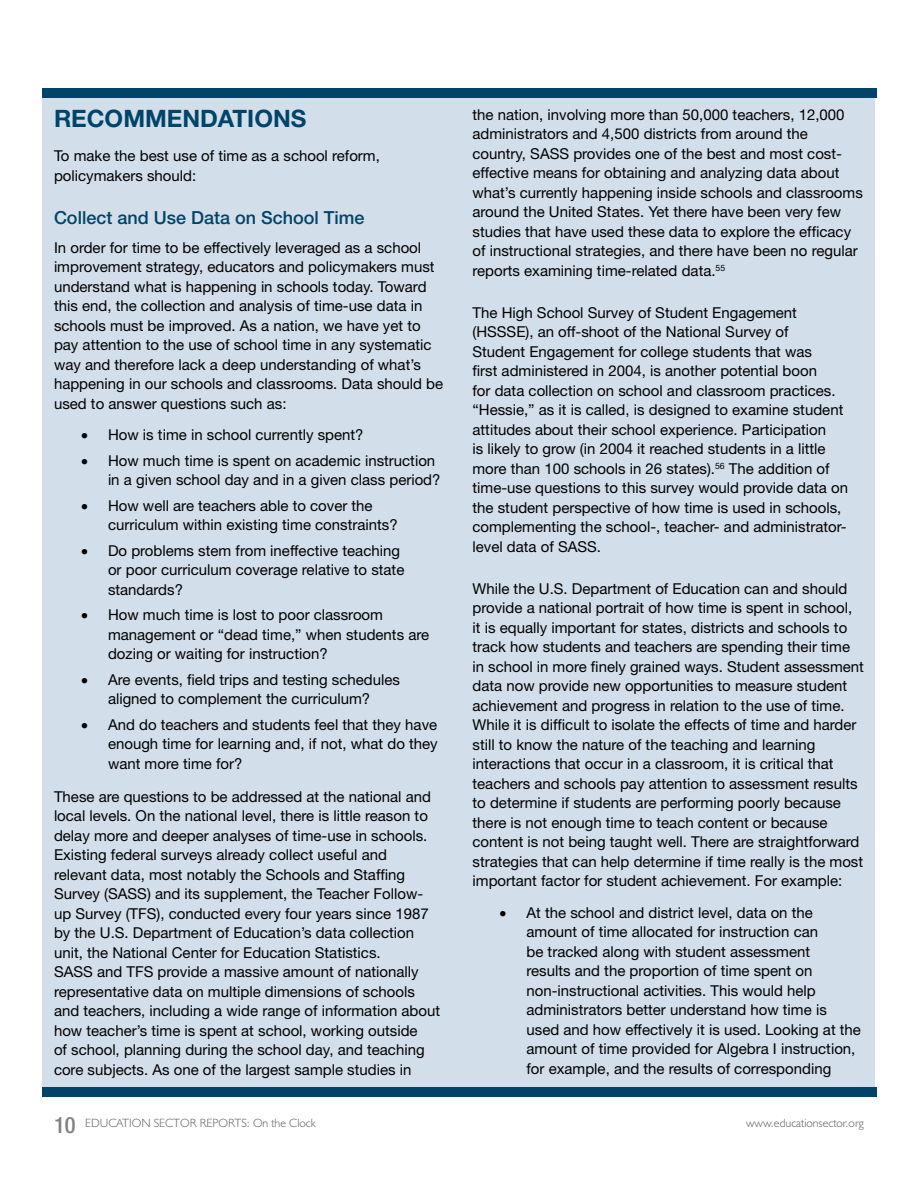
<style>
.page{position:relative;width:918px;height:1188px;background:#fff}
.page>*{position:absolute;margin:0;border:0;box-sizing:border-box;transform-origin:0 0}
.t1{font:700 24px "Helvetica Neue";color:#00446a}
.t2{font:500 18px "Helvetica Neue";color:#00446a}
.t3{font:15px/19.5px "Helvetica Neue";color:#000}
.t4{font:300 12px "Humanist 521 BT";color:#636466}
.s1{font-family:"Helvetica Neue";font-weight:500;font-stretch:condensed;font-size:22.5px;color:#808284}
</style>
<div class="page">
<div style="left:42px;top:93px;width:833px;height:1004px;background:#d2deea"></div>
<div style="left:42px;top:89px;width:834px;height:9px;background:#00446a"></div>
<div style="left:42px;top:1087px;width:834px;height:9px;background:#00446a"></div>
<h1 class="t1" style="left:54px;top:103px;width:254px">RECOMMENDATIONS</h1>
<p class="t3" style="left:54px;top:146px;width:327px">To make the best use of time as a school reform, policymakers should:</p>
<p class="t2" style="left:54px;top:207px;width:312px">Collect and Use Data on School Time</p>
<p class="t3" style="left:54px;top:237px;width:391px">In order for time to be effectively leveraged as a school improvement strategy, educators and policymakers must understand what is happening in schools today. Toward this end, the collection and analysis of time-use data in schools must be improved. As a nation, we have yet to pay attention to the use of school time in any systematic way and therefore lack a deep understanding of what’s happening in our schools and classrooms. Data should be used to answer questions such as:</p>
<p class="t3" style="left:81px;top:425px;width:284px">• How is time in school currently spent?</p>
<p class="t3" style="left:108px;top:450px;width:334px;text-indent:-27px">• How much time is spent on academic instruction in a given school day and in a given class period?</p>
<p class="t3" style="left:108px;top:495px;width:291px;text-indent:-27px">• How well are teachers able to cover the curriculum within existing time constraints?</p>
<p class="t3" style="left:108px;top:540px;width:298px;text-indent:-27px">• Do problems stem from ineffective teaching or poor curriculum coverage relative to state standards?</p>
<p class="t3" style="left:108px;top:605px;width:323px;text-indent:-27px">• How much time is lost to poor classroom management or “dead time,” when students are dozing or waiting for instruction?</p>
<p class="t3" style="left:81px;top:669px;width:321px;text-align:center">• Are events, field trips and testing schedules aligned to complement the curriculum?</p>
<p class="t3" style="left:108px;top:714px;width:331px;text-align:justify;text-indent:-27px">• And do teachers and students feel that they have enough time for learning and, if not, what do they want more time for?</p>
<p class="t3" style="left:54px;top:786px;width:388px">These are questions to be addressed at the national and local levels. On the national level, there is little reason to delay more and deeper analyses of time-use in schools.<br>Existing federal surveys already collect useful and relevant data, most notably the Schools and Staffing Survey (SASS) and its supplement, the Teacher Follow&shy;up Survey (TFS), conducted every four years since 1987 by the U.S. Department of Education’s data collection unit, the National Center for Education Statistics.<br>SASS and TFS provide a massive amount of nationally representative data on multiple dimensions of schools and teachers, including a wide range of information about how teacher’s time is spent at school, working outside<br>of school, planning during the school day, and teaching core subjects. As one of the largest sample studies in</p>
<p class="t3" style="left:472px;top:105px;width:392px">the nation, involving more than 50,000 teachers, 12,000 administrators and 4,500 districts from around the country, SASS provides one of the best and most cost&shy;effective means for obtaining and analyzing data about what’s currently happening inside schools and classrooms around the United States. Yet there have been very few studies that have used these data to explore the efficacy of instructional strategies, and there have been no regular reports examining time-related data.<sup>55</sup></p>
<p class="t3" style="left:472px;top:303px;width:377px">The High School Survey of Student Engagement (HSSSE), an off-shoot of the National Survey of<br>Student Engagement for college students that was<br>first administered in 2004, is another potential boon<br>for data collection on school and classroom practices. “Hessie,” as it is called, is designed to examine student attitudes about their school experience. Participation<br>is likely to grow (in 2004 it reached students in a little more than 100 schools in 26 states).<sup>56</sup> The addition of time-use questions to this survey would provide data on the student perspective of how time is used in schools, complementing the school-, teacher- and administrator&shy;level data of SASS.</p>
<p class="t3" style="left:473px;top:579px;width:393px">While the U.S. Department of Education can and should provide a national portrait of how time is spent in school, it is equally important for states, districts and schools to track how students and teachers are spending their time in school in more finely grained ways. Student assessment data now provide new opportunities to measure student achievement and progress in relation to the use of time.<br>While it is difficult to isolate the effects of time and harder still to know the nature of the teaching and learning interactions that occur in a classroom, it is critical that teachers and schools pay attention to assessment results to determine if students are performing poorly because there is not enough time to teach content or because content is not being taught well. There are straightforward strategies that can help determine if time really is the most important factor for student achievement. For example:</p>
<p class="t3" style="left:526px;top:903px;width:336px;text-indent:-27px">• At the school and district level, data on the amount of time allocated for instruction can<br>be tracked along with student assessment<br>results and the proportion of time spent on non-instructional activities. This would help administrators better understand how time is used and how effectively it is used. Looking at the amount of time provided for Algebra I instruction, for example, and the results of corresponding</p>
<p class="t4" style="left:54px;top:1116px;width:263px"><span class="s1">10</span> EDUCATION SECTOR REPORTS: On the Clock</p>
<p class="t4" style="left:746px;top:1116px;width:119px">www.educationsector.org</p>
</div>
